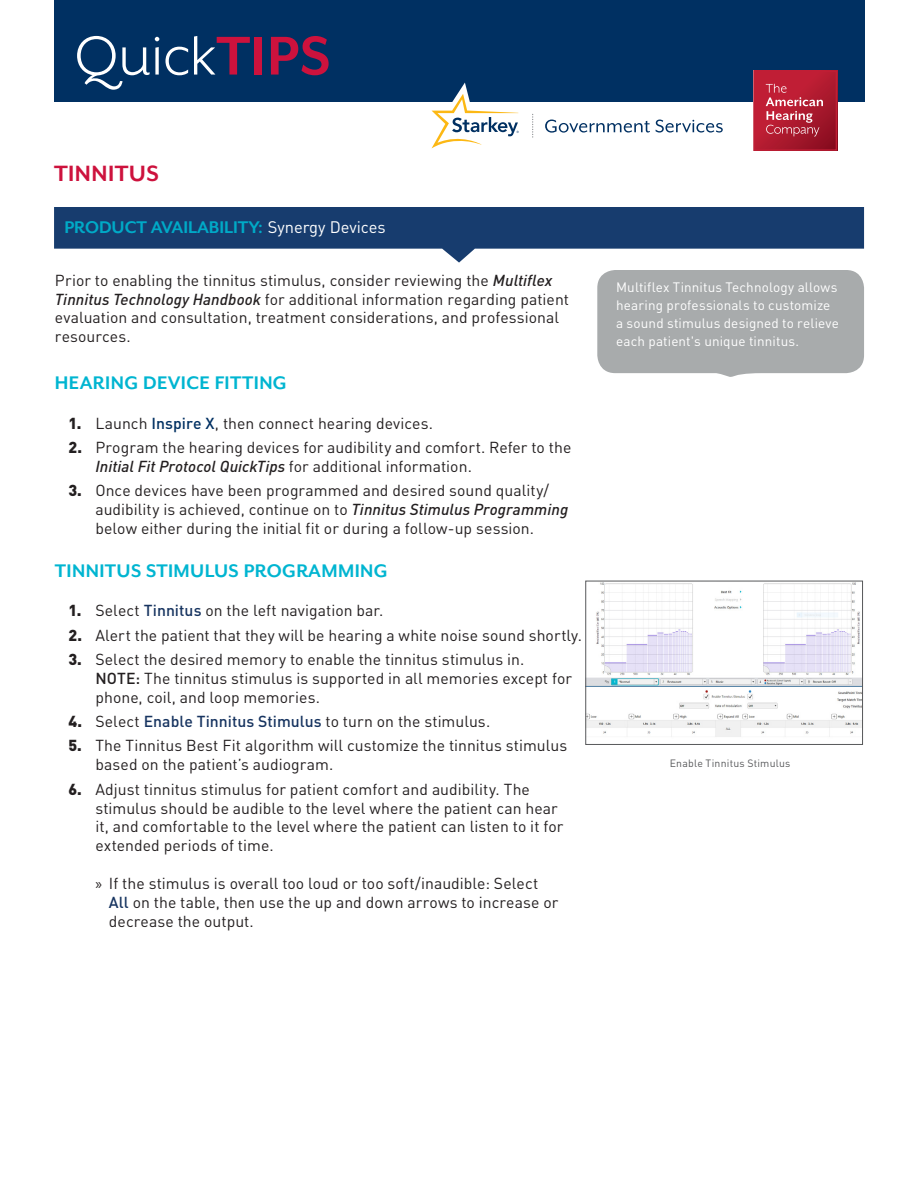
<style>
.page{position:relative;width:918px;height:1188px;background:#fff}
.page>*{position:absolute;margin:0;border:0;box-sizing:border-box;transform-origin:0 0}
.t1{font:62.85px "Mr Eaves XL San OT";letter-spacing:.005em;color:#fff}
._1-SubHead{font:700 25.5px "Mr Eaves XL San OT";letter-spacing:.02em;color:#cd123d}
._3-Section_Head{font:700 21px "Mr Eaves XL San OT";letter-spacing:.02em;color:#00b5d1}
._2-Product_Availabil{font:700 19.5px "Mr Eaves XL San OT";color:#00aac7}
._3-Section_Head-2{font:15.75px/18.9px "DINOT";letter-spacing:.005em;color:#231f20}
._5-Body_Copy{font:13.5px/18px "DINOT";letter-spacing:.01em;color:#fff}
._6-Figure_Copy{font:10.5px "DINOT";letter-spacing:.02em;color:#57585a}
.s1{font-weight:700;color:#cd123d}
.s2{font-family:"DINOT";font-weight:400;font-size:16.5px;color:#fff}
.s3{font-weight:500;font-style:italic}
.s4{font-weight:900}
.s5{font-weight:500;color:#003062}
.s6{font-weight:500;color:#173460}
.s7{font-weight:500}
.s8{font-family:"Myriad Pro"}
</style>
<div class="page">
<div style="left:54px;top:0;width:810px;height:102px;background:#003062"></div>
<svg style="left:754px;top:71px;width:83px;height:80px;background:#b72b3e"></svg>
<svg style="left:432px;top:83px;width:87px;height:65px"></svg>
<svg style="left:545px;top:120px;width:178px;height:13px"></svg>
<svg style="left:532px;top:114px;width:1px;height:24px"></svg>
<svg style="left:54px;top:207px;width:810px;height:56px;fill:#173c6e"></svg>
<div style="left:597px;top:270px;width:267px;height:107px;background:#a8abac"></div>
<img style="left:587px;top:583px;width:274px;height:154px">
<div style="left:585px;top:581px;width:278px;height:164px;border:1px solid #57585a"></div>
<h1 class="t1" style="left:75px;top:24px;width:257px">Quick<span class="s1">TIPS</span></h1>
<p class="_1-SubHead" style="left:54px;top:159px;width:106px">TINNITUS</p>
<p class="_2-Product_Availabil" style="left:64px;top:216px;width:323px">PRODUCT AVAILABILITY: <span class="s2">Synergy Devices</span></p>
<p class="_3-Section_Head-2" style="left:55px;top:270px;width:516px">Prior to enabling the tinnitus stimulus, consider reviewing the <span class="s3">Multiflex Tinnitus Technology Handbook</span> for additional information regarding patient evaluation and consultation, treatment considerations, and professional resources.</p>
<p class="_3-Section_Head" style="left:55px;top:371px;width:233px">HEARING DEVICE FITTING</p>
<p class="_3-Section_Head-2" style="left:68px;top:413px;width:366px"><span class="s4">1.</span> Launch <span class="s5">Inspire X</span>, then connect hearing devices.</p>
<p class="_3-Section_Head-2" style="left:95px;top:437px;width:478px;text-indent:-27px"><span class="s4">2.</span> Program the hearing devices for audibility and comfort. Refer to the<br><span class="s3">Initial Fit Protocol QuickTips</span> for additional information.</p>
<p class="_3-Section_Head-2" style="left:95px;top:481px;width:474px;text-indent:-27px"><span class="s4">3.</span> Once devices have been programmed and desired sound quality/ audibility is achieved, continue on to <span class="s3">Tinnitus Stimulus Programming </span>below either during the initial fit or during a follow-up session.</p>
<p class="_3-Section_Head" style="left:55px;top:559px;width:334px">TINNITUS STIMULUS PROGRAMMING</p>
<p class="_3-Section_Head-2" style="left:68px;top:601px;width:316px"><span class="s4">1.</span> Select <span class="s6">Tinnitus</span> on the left navigation bar.</p>
<p class="_3-Section_Head-2" style="left:68px;top:625px;width:515px"><span class="s4">2.</span> Alert the patient that they will be hearing a white noise sound shortly.</p>
<p class="_3-Section_Head-2" style="left:95px;top:650px;width:478px;text-indent:-27px"><span class="s4">3.</span> Select the desired memory to enable the tinnitus stimulus in.<br><span class="s7">NOTE:</span> The tinnitus stimulus is supported in all memories except for phone, coil, and loop memories.</p>
<p class="_3-Section_Head-2" style="left:68px;top:712px;width:423px"><span class="s4">4.</span> Select <span class="s6">Enable Tinnitus Stimulus</span> to turn on the stimulus.</p>
<p class="_3-Section_Head-2" style="left:95px;top:736px;width:473px;text-indent:-27px"><span class="s4">5.</span> The Tinnitus Best Fit algorithm will customize the tinnitus stimulus based on the patient’s audiogram.</p>
<p class="_3-Section_Head-2" style="left:95px;top:779px;width:470px;text-indent:-27px"><span class="s4">6.</span> Adjust tinnitus stimulus for patient comfort and audibility. The stimulus should be audible to the level where the patient can hear it, and comfortable to the level where the patient can listen to it for extended periods of time.</p>
<p class="_3-Section_Head-2" style="left:109px;top:874px;width:451px;text-indent:-14px"><span class="s8">»</span> If the stimulus is overall too loud or too soft/inaudible: Select<br><span class="s6">All</span> on the table, then use the up and down arrows to increase or decrease the output.</p>
<p class="_5-Body_Copy" style="left:616px;top:278px;width:224px">Multiflex Tinnitus Technology allows hearing professionals to customize a sound stimulus designed to relieve each patient's unique tinnitus.</p>
<p class="_6-Figure_Copy" style="left:670px;top:756px;width:122px">Enable Tinnitus Stimulus</p>
</div>
